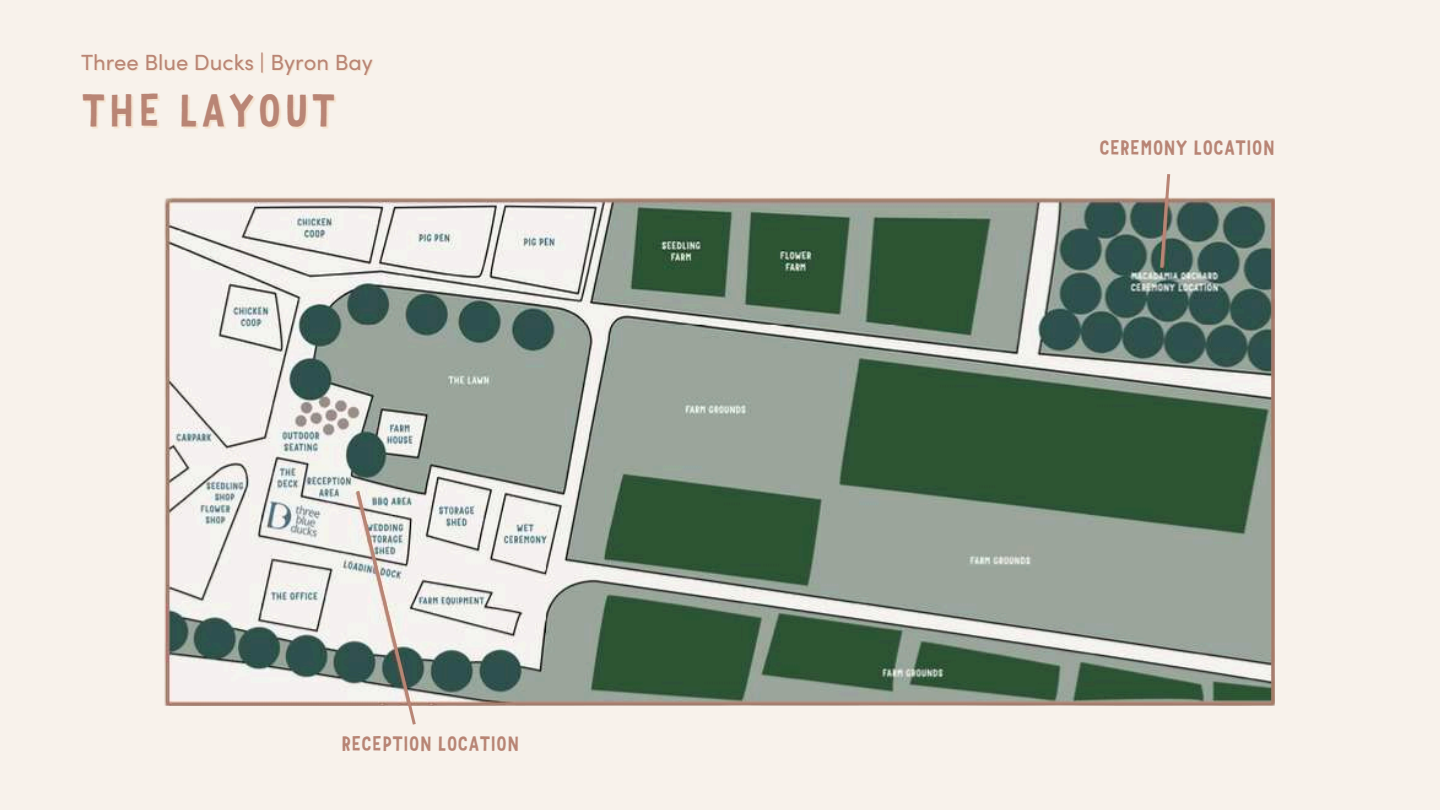
<style>
.page{position:relative;width:1440px;height:810px;background:#f8f2eb}
.page>*{position:absolute;margin:0;border:0;box-sizing:border-box;transform-origin:0 0}
.t1{font:44px "Mr Dodo";letter-spacing:.06em;color:#b98575}
.t2{font:22px "Sofia Pro";color:#b98575}
.t3{font:19.7px "Mr Dodo";color:#b88575}
</style>
<div class="page">
<img style="left:165px;top:197px;width:1110px;height:509px">
<img style="left:354px;top:488px;width:64px;height:237px">
<svg style="left:1158px;top:174px;width:14px;height:97px"></svg>
<p class="t2" style="left:81px;top:54px;width:293px">Three Blue Ducks | Byron Bay</p>
<h1 class="t1" style="left:81px;top:80px;width:257px">THE LAYOUT</h1>
<p class="t3" style="left:341px;top:731px;width:180px">RECEPTION LOCATION</p>
<p class="t3" style="left:1099px;top:135px;width:178px">CEREMONY LOCATION</p>
</div>
